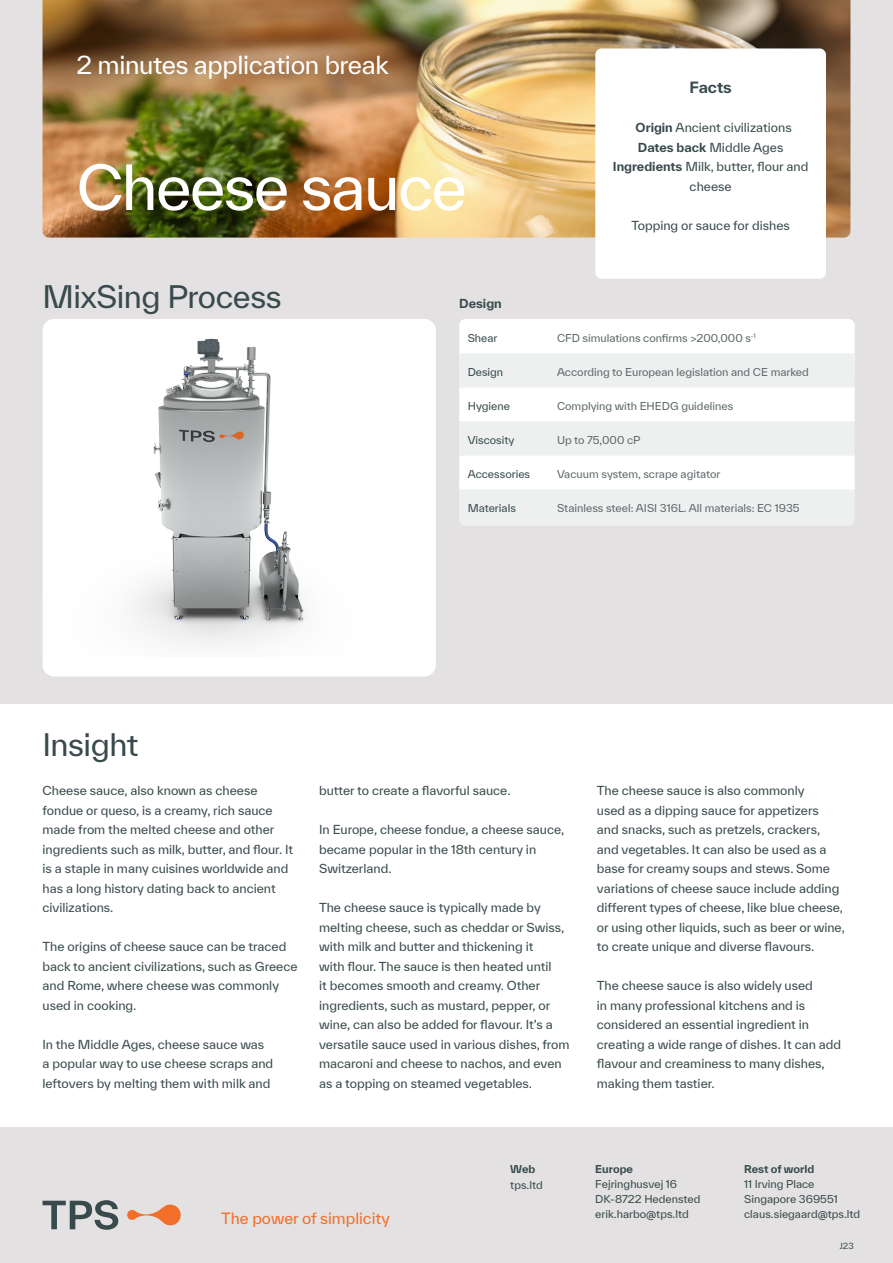
<style>
.page{position:relative;width:893px;height:1263px;background:#fff}
.page>*{position:absolute;margin:0;border:0;box-sizing:border-box;transform-origin:0 0}
.t1{font:60px "TWK Everett";letter-spacing:-.03em;color:#fff}
.t2{font:30px "TWK Everett";letter-spacing:-.015em;color:#384a4c}
.Sub_headling{font:24px "TWK Everett";letter-spacing:-.015em;color:#fff}
.t3{font:15px "TWK Everett";color:#f36e28}
.Body_copy_8pt{font:700 15px "TWK Everett";letter-spacing:-.005em;color:#384a4c}
.Body_copy_8pt-2{font:12px/19.5px "TWK Everett";color:#384a4c}
.t4{font:700 12px "TWK Everett";color:#384a4c}
.t5{font:10.5px "TWK Everett";color:#5e686a}
.t6{font:10.5px/15px "TWK Everett";color:#384a4c}
.t7{font:700 10.5px "TWK Everett";color:#384a4c}
.t8{font:8.25px "TWK Everett";color:#384a4c}
.s1{font-weight:700}
</style>
<div class="page">
<div style="left:0;top:1127px;width:893px;height:136px;background:#e3e1e2"></div>
<svg style="left:43px;top:1200px;width:75px;height:30px"></svg>
<svg style="left:127px;top:1204px;width:54px;height:21px"></svg>
<div style="left:0;top:0;width:893px;height:704px;background:#e3e1e2"></div>
<div style="left:43px;top:319px;width:393px;height:357px;background:#fff;border-radius:12px"></div>
<img style="left:43px;top:319px;width:263px;height:326px">
<div style="left:459px;top:319px;width:396px;height:55px;background:#fff;border-radius:6px"></div>
<div style="left:459px;top:477px;width:396px;height:49px;background:#eef0f0;border-radius:6px"></div>
<svg style="left:459px;top:353px;width:396px;height:136px"></svg>
<img style="left:43px;top:0;width:807px;height:238px">
<div style="left:595px;top:48px;width:231px;height:231px;background:#fff;border-radius:6px"></div>
<p class="Sub_headling" style="left:77px;top:48px;width:314px">2 minutes application break</p>
<p class="t1" style="left:77px;top:146px;width:392px">Cheese sauce</p>
<h2 class="t2" style="left:43px;top:275px;width:241px">MixSing Process</h2>
<p class="t4" style="left:459px;top:294px;width:44px">Design</p>
<p class="Body_copy_8pt" style="left:689px;top:77px;width:44px">Facts</p>
<p class="Body_copy_8pt-2" style="left:636px;top:118px;width:158px"><span class="s1">Origin</span> Ancient civilizations</p>
<p class="Body_copy_8pt-2" style="left:638px;top:137px;width:147px"><span class="s1">Dates back</span> Middle Ages</p>
<p class="Body_copy_8pt-2" style="left:613px;top:157px;width:197px;text-align:center"><span class="s1">Ingredients</span> Milk, butter, flour and cheese</p>
<p class="Body_copy_8pt-2" style="left:631px;top:215px;width:160px">Topping or sauce for dishes</p>
<p class="t6" style="left:468px;top:330px;width:31px">Shear</p>
<p class="t5" style="left:557px;top:330px;width:200px">CFD simulations confirms &gt;200,000 s<sup>-1</sup></p>
<p class="t6" style="left:468px;top:364px;width:37px">Design</p>
<p class="t5" style="left:557px;top:364px;width:253px">According to European legislation and CE marked</p>
<p class="t6" style="left:468px;top:398px;width:44px">Hygiene</p>
<p class="t5" style="left:557px;top:398px;width:178px">Complying with EHEDG guidelines</p>
<p class="t6" style="left:468px;top:432px;width:48px">Viscosity</p>
<p class="t5" style="left:557px;top:432px;width:85px">Up to 75,000 cP</p>
<p class="t6" style="left:468px;top:466px;width:64px">Accessories</p>
<p class="t5" style="left:557px;top:466px;width:165px">Vacuum system, scrape agitator</p>
<p class="t6" style="left:468px;top:500px;width:50px">Materials</p>
<p class="t5" style="left:557px;top:500px;width:244px">Stainless steel: AISI 316L. All materials: EC 1935</p>
<h2 class="t2" style="left:43px;top:724px;width:98px">Insight</h2>
<p class="Body_copy_8pt-2" style="left:43px;top:781px;width:252px">Cheese sauce, also known as cheese fondue or queso, is a creamy, rich sauce made from the melted cheese and other ingredients such as milk, butter, and flour. It is a staple in many cuisines worldwide and has a long history dating back to ancient civilizations.</p>
<p class="Body_copy_8pt-2" style="left:43px;top:937px;width:257px">The origins of cheese sauce can be traced back to ancient civilizations, such as Greece and Rome, where cheese was commonly used in cooking.</p>
<p class="Body_copy_8pt-2" style="left:43px;top:1034px;width:232px">In the Middle Ages, cheese sauce was a popular way to use cheese scraps and leftovers by melting them with milk and</p>
<p class="Body_copy_8pt-2" style="left:319px;top:781px;width:193px">butter to create a flavorful sauce.</p>
<p class="Body_copy_8pt-2" style="left:319px;top:820px;width:247px">In Europe, cheese fondue, a cheese sauce, became popular in the 18th century in<br>Switzerland.</p>
<p class="Body_copy_8pt-2" style="left:319px;top:898px;width:252px">The cheese sauce is typically made by melting cheese, such as cheddar or Swiss, with milk and butter and thickening it<br>with flour. The sauce is then heated until<br>it becomes smooth and creamy. Other ingredients, such as mustard, pepper, or wine, can also be added for flavour. It’s a versatile sauce used in various dishes, from macaroni and cheese to nachos, and even as a topping on steamed vegetables.</p>
<p class="Body_copy_8pt-2" style="left:597px;top:781px;width:250px">The cheese sauce is also commonly<br>used as a dipping sauce for appetizers<br>and snacks, such as pretzels, crackers, and vegetables. It can also be used as a base for creamy soups and stews. Some variations of cheese sauce include adding different types of cheese, like blue cheese, or using other liquids, such as beer or wine, to create unique and diverse flavours.</p>
<p class="Body_copy_8pt-2" style="left:597px;top:976px;width:246px">The cheese sauce is also widely used<br>in many professional kitchens and is considered an essential ingredient in creating a wide range of dishes. It can add flavour and creaminess to many dishes, making them tastier.</p>
<p class="t3" style="left:221px;top:1208px;width:170px">The power of simplicity</p>
<p class="t7" style="left:510px;top:1161px;width:27px">Web</p>
<p class="t6" style="left:510px;top:1177px;width:34px">tps.ltd</p>
<p class="t7" style="left:595px;top:1161px;width:39px">Europe</p>
<p class="t6" style="left:595px;top:1176px;width:107px">Fejringhusvej 16<br>DK-8722 Hedensted erik.harbo@tps.ltd</p>
<p class="t7" style="left:744px;top:1161px;width:72px">Rest of world</p>
<p class="t6" style="left:744px;top:1176px;width:118px">11 Irving Place<br>Singapore 369551 claus.siegaard@tps.ltd</p>
<p class="t8" style="left:840px;top:1240px;width:15px">J23</p>
</div>
